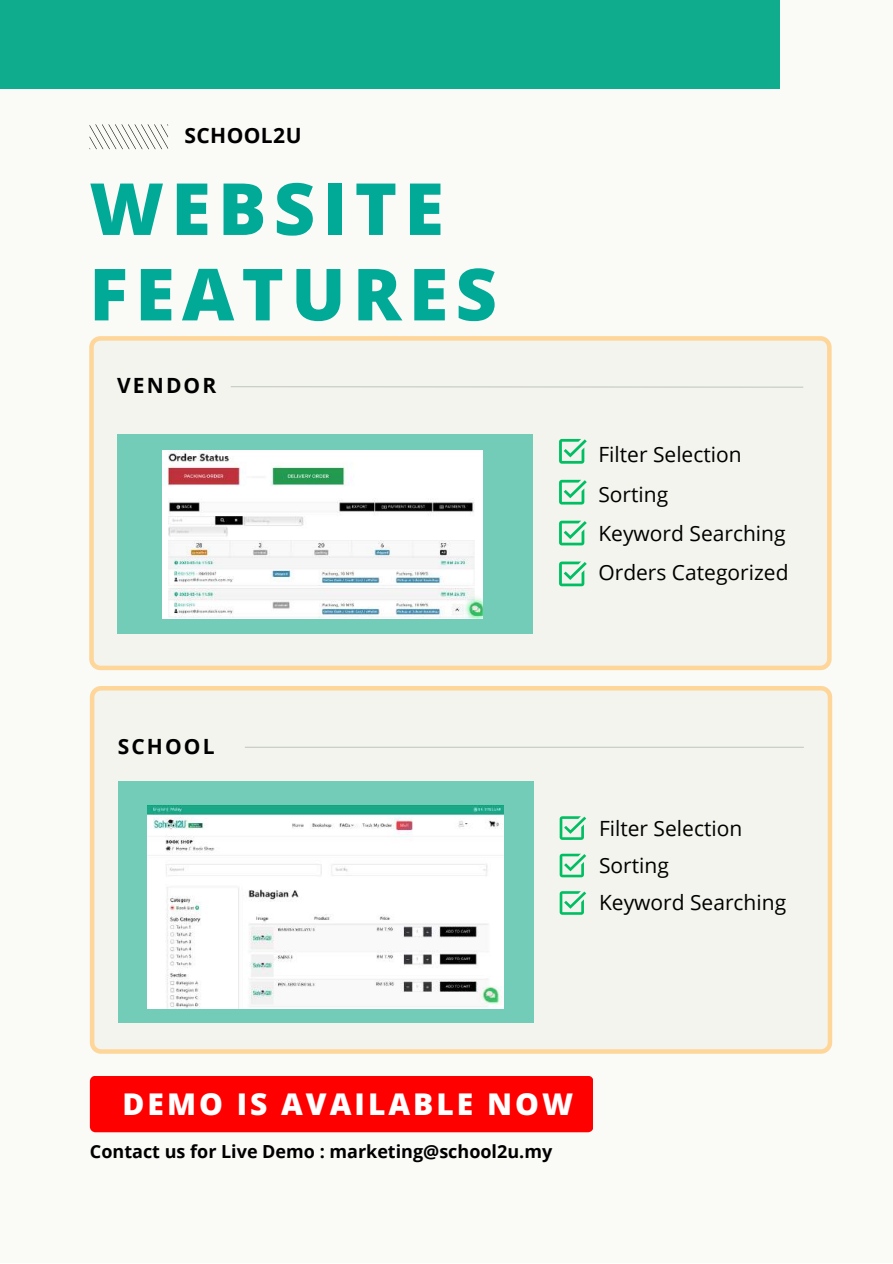
<style>
.page{position:relative;width:893px;height:1264px;background:#fff}
.page>*{position:absolute;margin:0;border:0;box-sizing:border-box;transform-origin:0 0}
.t1{font:800 72px/85.5px "Open Sans";letter-spacing:.1em;color:#01a997}
.t2{font:800 30px "Open Sans";letter-spacing:.1em;color:#fff}
.t3{font:21px/39.3px "Open Sans";color:#000}
.t4{font:700 21px "Open Sans";letter-spacing:.1em;color:#000}
.t5{font:700 21px "Open Sans";letter-spacing:.02em;color:#000}
.t6{font:700 18px "Open Sans";color:#000}
</style>
<div class="page">
<div style="left:0;top:0;width:892px;height:1262px;background:#fafaf7"></div>
<svg style="left:90px;top:124px;width:78px;height:25px"></svg>
<div style="left:89px;top:336px;width:742px;height:334px;background:#f3f4ed"></div>
<div style="left:117px;top:434px;width:416px;height:199px;background:#73ccb7"></div>
<svg style="left:90px;top:686px;width:742px;height:367px"></svg>
<div style="left:118px;top:781px;width:415px;height:241px;background:#73ccb7"></div>
<hr style="left:245px;top:746px;width:558px;height:1px;background:#2f4938">
<svg style="left:229px;top:385px;width:575px;height:3px"></svg>
<svg style="left:559px;top:439px;width:27px;height:24px"></svg>
<svg style="left:559px;top:480px;width:27px;height:24px"></svg>
<svg style="left:559px;top:520px;width:27px;height:25px"></svg>
<svg style="left:559px;top:561px;width:27px;height:25px"></svg>
<svg style="left:559px;top:816px;width:27px;height:23px"></svg>
<svg style="left:559px;top:853px;width:27px;height:24px"></svg>
<svg style="left:559px;top:891px;width:27px;height:23px"></svg>
<div style="left:90px;top:1076px;width:503px;height:56px;background:#f00"></div>
<div style="left:0;top:0;width:779px;height:89px;background:#0fad8d"></div>
<img style="left:147px;top:806px;width:356px;height:202px">
<img style="left:162px;top:450px;width:320px;height:168px">
<p class="t5" style="left:184px;top:121px;width:119px">SCHOOL2U</p>
<h1 class="t1" style="left:89px;top:164px;width:409px">WEBSITE<br>FEATURES</h1>
<p class="t4" style="left:117px;top:371px;width:100px">VENDOR</p>
<p class="t4" style="left:118px;top:731px;width:98px">SCHOOL</p>
<p class="t3" style="left:598px;top:434px;width:192px">Filter Selection<br>Sorting<br>Keyword Searching<br>Orders Categorized</p>
<p class="t3" style="left:599px;top:809px;width:189px;line-height:37px">Filter Selection<br>Sorting<br>Keyword Searching</p>
<h2 class="t2" style="left:123px;top:1083px;width:452px">DEMO IS AVAILABLE NOW</h2>
<p class="t6" style="left:90px;top:1138px;width:463px">Contact us for Live Demo : marketing@school2u.my</p>
</div>
